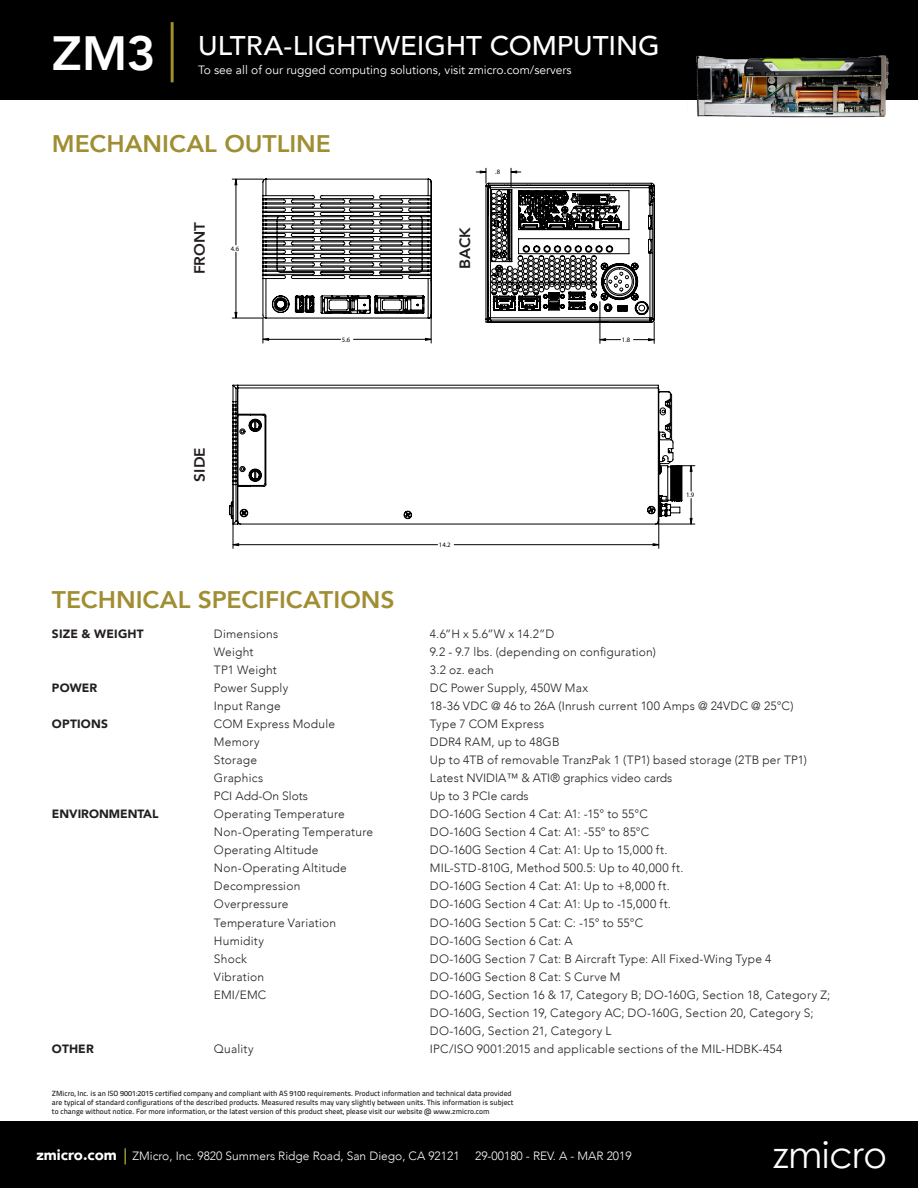
<style>
.page{position:relative;width:918px;height:1188px;background:#fff}
.page>*{position:absolute;margin:0;border:0;box-sizing:border-box;transform-origin:0 0}
.t1{font:800 48px "Avenir";color:#fff}
.t2{font:36px "Century Gothic";color:#fff}
.t3{font:500 27px "Avenir";letter-spacing:-.005em;color:#fff}
.t4{font:800 24px "Avenir";color:#a08e33}
.t5{font:800 15px "Avenir";letter-spacing:.005em;color:#231f20}
.t6{font:900 15px "Avenir";color:#fff}
.Body{font:300 12px "Avenir";letter-spacing:.02em;color:#231f20}
.t7{font:300 12px "Avenir";color:#fff}
.Body-2{font:300 12px "Avenir";color:#231f20}
.t8{font:12px "Avenir";color:#fff}
.Body-3{font:900 12px "Avenir";letter-spacing:.01em;color:#231f20}
.t9{font:7.5px/9px "Titillium Text 25 L 600 wt";color:#231f20}
.t10{font:6.6px "Arial";color:#000}
</style>
<div class="page">
<hr style="left:236px;top:252px;width:1px;height:66px;background:#000">
<hr style="left:236px;top:179px;width:1px;height:66px;background:#000">
<hr style="left:232px;top:318px;width:31px;height:1px;background:#000">
<hr style="left:232px;top:179px;width:31px;height:1px;background:#000">
<svg style="left:234px;top:312px;width:4px;height:7px"></svg>
<svg style="left:234px;top:178px;width:4px;height:7px"></svg>
<svg style="left:262px;top:178px;width:170px;height:165px"></svg>
<hr style="left:658px;top:524px;width:37px;height:1px;background:#000">
<hr style="left:454px;top:544px;width:205px;height:1px;background:#000">
<hr style="left:233px;top:544px;width:205px;height:1px;background:#000">
<hr style="left:233px;top:404px;width:1px;height:144px;background:#000">
<svg style="left:683px;top:465px;width:12px;height:26px"></svg>
<svg style="left:690px;top:499px;width:3px;height:26px"></svg>
<svg style="left:653px;top:525px;width:6px;height:23px"></svg>
<svg style="left:232px;top:543px;width:7px;height:3px"></svg>
<svg style="left:229px;top:384px;width:454px;height:141px"></svg>
<svg style="left:476px;top:168px;width:179px;height:175px"></svg>
<div style="left:0;top:0;width:918px;height:100px;background:#000001"></div>
<div style="left:0;top:1122px;width:918px;height:66px;background:#000001"></div>
<hr style="left:171px;top:22px;width:3px;height:60px;background:#9f912a">
<svg style="left:124px;top:1148px;width:2px;height:16px"></svg>
<img style="left:696px;top:55px;width:193px;height:63px">
<p class="t1" style="left:52px;top:16px;width:105px">ZM3</p>
<p class="t3" style="left:198px;top:22px;width:463px">ULTRA-LIGHTWEIGHT COMPUTING</p>
<p class="t8" style="left:198px;top:62px;width:375px">To see all of our rugged computing solutions, visit zmicro.com/servers</p>
<p class="t4" style="left:52px;top:125px;width:281px">MECHANICAL OUTLINE</p>
<p class="t5" style="left:188px;top:274px;width:54px;rotate:-90deg">FRONT</p>
<p class="t5" style="left:453px;top:269px;width:43px;rotate:-90deg">BACK</p>
<p class="t10" style="left:231px;top:245px;width:10px">4.6</p>
<p class="t10" style="left:495px;top:168px;width:6px">.8</p>
<p class="t10" style="left:342px;top:335px;width:10px">5.6</p>
<p class="t5" style="left:188px;top:482px;width:36px;rotate:-90deg">SIDE</p>
<p class="t4" style="left:52px;top:580px;width:344px">TECHNICAL SPECIFICATIONS</p>
<p class="t10" style="left:439px;top:541px;width:13px">14.2</p>
<p class="t10" style="left:622px;top:336px;width:10px">1.8</p>
<p class="t10" style="left:686px;top:491px;width:10px">1.9</p>
<p class="Body-3" style="left:52px;top:623px;width:93px">SIZE &amp; WEIGHT</p>
<p class="Body" style="left:214px;top:626px;width:66px">Dimensions</p>
<p class="Body" style="left:430px;top:626px;width:126px">4.6”H x 5.6”W x 14.2”D</p>
<p class="Body" style="left:214px;top:644px;width:41px">Weight</p>
<p class="Body" style="left:430px;top:644px;width:228px">9.2 - 9.7 lbs. (depending on configuration)</p>
<p class="Body" style="left:214px;top:662px;width:64px">TP1 Weight</p>
<p class="Body" style="left:430px;top:662px;width:65px">3.2 oz. each</p>
<p class="Body-3" style="left:52px;top:677px;width:47px">POWER</p>
<p class="Body" style="left:214px;top:681px;width:76px">Power Supply</p>
<p class="Body" style="left:430px;top:681px;width:160px">DC Power Supply, 450W Max</p>
<p class="Body" style="left:214px;top:699px;width:68px">Input Range</p>
<p class="Body" style="left:430px;top:699px;width:365px">18-36 VDC @ 46 to 26A (Inrush current 100 Amps @ 24VDC @ 25°C)</p>
<p class="Body-3" style="left:52px;top:713px;width:57px">OPTIONS</p>
<p class="Body" style="left:214px;top:717px;width:123px">COM Express Module</p>
<p class="Body" style="left:430px;top:717px;width:116px">Type 7 COM Express</p>
<p class="Body" style="left:214px;top:735px;width:47px">Memory</p>
<p class="Body" style="left:430px;top:735px;width:131px">DDR4 RAM, up to 48GB</p>
<p class="Body" style="left:214px;top:753px;width:45px">Storage</p>
<p class="Body" style="left:430px;top:753px;width:378px">Up to 4TB of removable TranzPak 1 (TP1) based storage (2TB per TP1)</p>
<p class="Body" style="left:214px;top:771px;width:51px">Graphics</p>
<p class="Body-2" style="left:430px;top:771px;width:244px">Latest NVIDIA™ &amp; ATI® graphics video cards</p>
<p class="Body-2" style="left:214px;top:789px;width:96px">PCI Add-On Slots</p>
<p class="Body-2" style="left:430px;top:789px;width:100px">Up to 3 PCIe cards</p>
<p class="Body-3" style="left:52px;top:804px;width:108px">ENVIRONMENTAL</p>
<p class="Body" style="left:214px;top:807px;width:132px">Operating Temperature</p>
<p class="Body" style="left:430px;top:807px;width:219px">DO-160G Section 4 Cat: A1: -15° to 55°C</p>
<p class="Body" style="left:214px;top:825px;width:161px">Non-Operating Temperature</p>
<p class="Body" style="left:430px;top:825px;width:221px">DO-160G Section 4 Cat: A1: -55° to 85°C</p>
<p class="Body" style="left:214px;top:843px;width:106px">Operating Altitude</p>
<p class="Body" style="left:430px;top:843px;width:239px">DO-160G Section 4 Cat: A1: Up to 15,000 ft.</p>
<p class="Body" style="left:214px;top:861px;width:134px">Non-Operating Altitude</p>
<p class="Body" style="left:430px;top:861px;width:255px">MIL-STD-810G, Method 500.5: Up to 40,000 ft.</p>
<p class="Body" style="left:214px;top:879px;width:88px">Decompression</p>
<p class="Body" style="left:430px;top:879px;width:241px">DO-160G Section 4 Cat: A1: Up to +8,000 ft.</p>
<p class="Body" style="left:214px;top:897px;width:76px">Overpressure</p>
<p class="Body" style="left:430px;top:897px;width:243px">DO-160G Section 4 Cat: A1: Up to -15,000 ft.</p>
<p class="Body" style="left:214px;top:915px;width:124px">Temperature Variation</p>
<p class="Body" style="left:430px;top:915px;width:215px">DO-160G Section 5 Cat: C: -15° to 55°C</p>
<p class="Body" style="left:214px;top:933px;width:52px">Humidity</p>
<p class="Body" style="left:430px;top:933px;width:144px">DO-160G Section 6 Cat: A</p>
<p class="Body" style="left:214px;top:951px;width:35px">Shock</p>
<p class="Body" style="left:430px;top:951px;width:343px">DO-160G Section 7 Cat: B Aircraft Type: All Fixed-Wing Type 4</p>
<p class="Body" style="left:214px;top:969px;width:52px">Vibration</p>
<p class="Body" style="left:430px;top:969px;width:192px">DO-160G Section 8 Cat: S Curve M</p>
<p class="Body" style="left:214px;top:988px;width:54px">EMI/EMC</p>
<p class="Body" style="left:430px;top:988px;width:402px">DO-160G, Section 16 &amp; 17, Category B; DO-160G, Section 18, Category Z;</p>
<p class="Body" style="left:430px;top:1006px;width:385px">DO-160G, Section 19, Category AC; DO-160G, Section 20, Category S;</p>
<p class="Body" style="left:430px;top:1024px;width:183px">DO-160G, Section 21, Category L</p>
<p class="Body-3" style="left:52px;top:1039px;width:43px">OTHER</p>
<p class="Body" style="left:214px;top:1042px;width:41px">Quality</p>
<p class="Body" style="left:430px;top:1042px;width:354px">IPC/ISO 9001:2015 and applicable sections of the MIL-HDBK-454</p>
<p class="t9" style="left:52px;top:1089px;width:463px">ZMicro, Inc. is an ISO 9001:2015 certified company and compliant with AS 9100 requirements. Product information and technical data provided are typical of standard configurations of the described products. Measured results may vary slightly between units. This information is subject to change without notice. For more information, or the latest version of this product sheet, please visit our website @ www.zmicro.com</p>
<p class="t6" style="left:36px;top:1142px;width:82px">zmicro.com</p>
<p class="t7" style="left:133px;top:1149px;width:329px">ZMicro, Inc. 9820 Summers Ridge Road, San Diego, CA 92121</p>
<p class="t7" style="left:475px;top:1149px;width:158px">29-00180 - REV. A - MAR 2019</p>
<p class="t2" style="left:773px;top:1133px;width:115px">zmicro</p>
</div>
